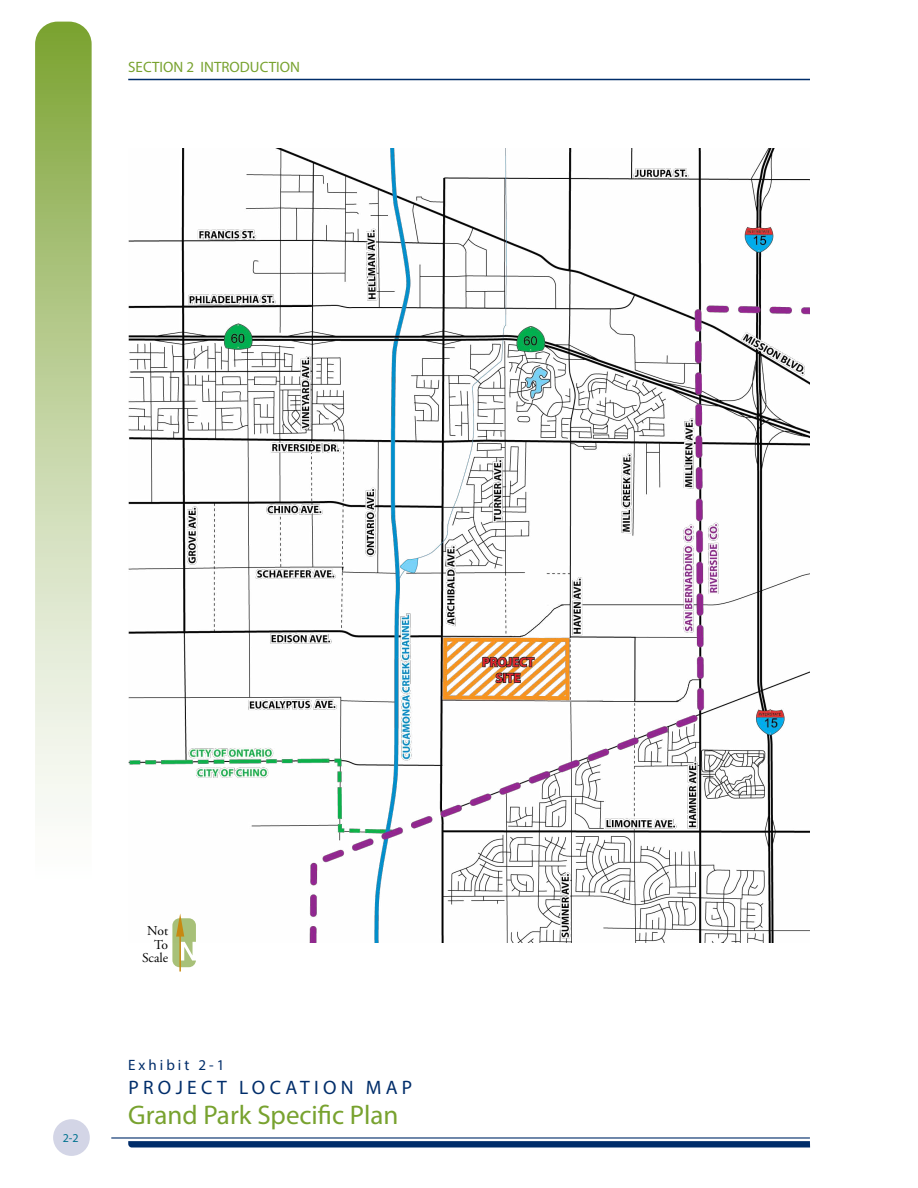
<style>
.page{position:relative;width:918px;height:1188px;background:#fff}
.page>*{position:absolute;margin:0;border:0;box-sizing:border-box;transform-origin:0 0}
.t1{font:27px "Myriad Pro";color:#78a22f}
.t2{font:19.5px "Myriad Pro";letter-spacing:.22em;color:#002d6a}
.t3{font:15px "Myriad Pro";color:#78a22f}
.t4{font:15px "Myriad Pro";letter-spacing:.2em;color:#002d6a}
.t5{font:13.5px/13.5px "Adobe Garamond Pro";color:#000;text-align:right}
.t6{font:12px "Myriad Pro";color:#00728f}
</style>
<div class="page">
<svg style="left:35px;top:22px;width:57px;height:789px"></svg>
<div style="left:53px;top:1119px;width:37px;height:37px;background:#d3d5e6;border-radius:50%"></div>
<hr style="left:128px;top:79px;width:682px;height:1px;background:#002d6a">
<hr style="left:111px;top:1137px;width:699px;height:2px;background:#002d6a">
<svg style="left:128px;top:1141px;width:682px;height:7px"></svg>
<div style="left:172px;top:918px;width:24px;height:49px;background:#a8c179;border-radius:7px"></div>
<hr style="left:179px;top:921px;width:2px;height:51px;background:#c88a12">
<svg style="left:179px;top:942px;width:17px;height:19px"></svg>
<img style="left:128px;top:148px;width:682px;height:794px">
<p class="t3" style="left:128px;top:58px;width:173px">SECTION 2 INTRODUCTION</p>
<p class="t6" style="left:63px;top:1131px;width:17px">2-2</p>
<p class="t5" style="left:142px;top:925px;width:28px">Not<br>To<br>Scale</p>
<p class="t4" style="left:128px;top:1056px;width:98px">Exhibit 2-1</p>
<p class="t2" style="left:128px;top:1075px;width:285px">PROJECT LOCATION MAP</p>
<p class="t1" style="left:128px;top:1099px;width:272px">Grand Park Specific Plan</p>
</div>
